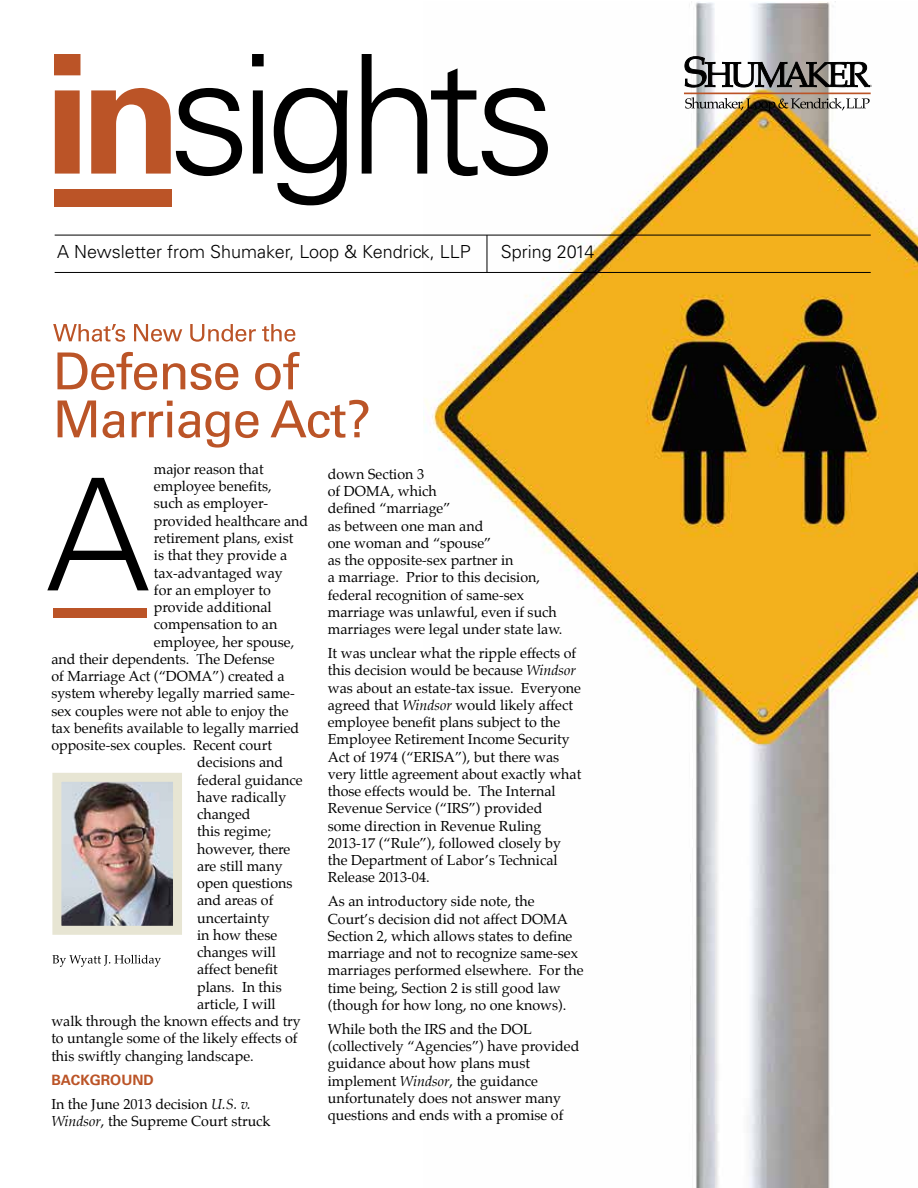
<style>
.page{position:relative;width:918px;height:1188px;background:#fff}
.page>*{position:absolute;margin:0;border:0;box-sizing:border-box;transform-origin:0 0}
.t1{font:300 155.85px "Univers";color:#000}
.t2{font:300 18px "Univers";color:#000}
.t3{font:14.25px/17.2px "Palatino";color:#000}
.t4{font:700 14.25px "Univers";color:#bb5427}
.t5{font:3px "Palatino";color:#000}
.s1{font-style:italic}
</style>
<div class="page">
<img style="left:423px;top:1px;width:495px;height:1187px">
<hr style="left:55px;top:235px;width:816px;height:1px;background:#000">
<svg style="left:685px;top:56px;width:185px;height:32px"></svg>
<hr style="left:684px;top:93px;width:187px;height:1px;background:#bb5427">
<img style="left:685px;top:97px;width:185px;height:15px">
<hr style="left:487px;top:235px;width:1px;height:37px;background:#000">
<svg style="left:54px;top:54px;width:26px;height:120px;background:#c56f49"></svg>
<svg style="left:91px;top:88px;width:151px;height:88px"></svg>
<svg style="left:252px;top:54px;width:12px;height:120px"></svg>
<svg style="left:274px;top:88px;width:74px;height:117px"></svg>
<div style="left:54px;top:189px;width:118px;height:18px;background:#bb5427"></div>
<svg style="left:362px;top:54px;width:186px;height:122px"></svg>
<hr style="left:55px;top:272px;width:816px;height:1px;background:#000">
<img style="left:62px;top:783px;width:110px;height:142px">
<div style="left:52px;top:773px;width:130px;height:162px;border:9px solid #e7e5d3"></div>
<div style="left:53px;top:608px;width:94px;height:10px;background:#bb5427"></div>
<svg style="left:58px;top:400px;width:310px;height:48px"></svg>
<svg style="left:57px;top:352px;width:243px;height:38px"></svg>
<svg style="left:53px;top:324px;width:243px;height:18px"></svg>
<svg style="left:52px;top:955px;width:109px;height:12px"></svg>
<p class="t2" style="left:57px;top:241px;width:415px">A Newsletter from Shumaker, Loop &amp; Kendrick, LLP</p>
<p class="t2" style="left:501px;top:241px;width:95px">Spring 2014</p>
<p class="t3" style="left:154px;top:462px;width:111px">major reason that</p>
<p class="t3" style="left:154px;top:479px;width:119px">employee benefits,</p>
<p class="t3" style="left:154px;top:496px;width:116px">such as employer-</p>
<p class="t3" style="left:154px;top:513px;width:156px">provided healthcare and</p>
<p class="t3" style="left:154px;top:531px;width:141px">retirement plans, exist</p>
<p class="t3" style="left:154px;top:548px;width:135px">is that they provide a</p>
<p class="t3" style="left:154px;top:565px;width:130px">tax-advantaged way</p>
<p class="t3" style="left:154px;top:582px;width:118px">for an employer to</p>
<p class="t3" style="left:154px;top:600px;width:119px">provide additional</p>
<p class="t3" style="left:154px;top:617px;width:125px">compensation to an</p>
<p class="t3" style="left:154px;top:634px;width:142px">employee, her spouse,</p>
<p class="t3" style="left:51px;top:652px;width:225px">and their dependents. The Defense</p>
<p class="t3" style="left:51px;top:669px;width:235px">of Marriage Act (“DOMA”) created a</p>
<p class="t3" style="left:51px;top:686px;width:245px">system whereby legally married same-</p>
<p class="t3" style="left:51px;top:703px;width:239px">sex couples were not able to enjoy the</p>
<p class="t3" style="left:51px;top:721px;width:249px">tax benefits available to legally married</p>
<p class="t3" style="left:51px;top:738px;width:222px">opposite-sex couples. Recent court</p>
<p class="t3" style="left:197px;top:755px;width:87px">decisions and</p>
<p class="t3" style="left:197px;top:772px;width:107px">federal guidance</p>
<p class="t3" style="left:197px;top:790px;width:91px">have radically</p>
<p class="t3" style="left:197px;top:807px;width:55px">changed</p>
<p class="t3" style="left:197px;top:824px;width:75px">this regime;</p>
<p class="t3" style="left:197px;top:841px;width:95px">however, there</p>
<p class="t3" style="left:197px;top:859px;width:87px">are still many</p>
<p class="t3" style="left:197px;top:876px;width:97px">open questions</p>
<p class="t3" style="left:197px;top:893px;width:78px">and areas of</p>
<p class="t3" style="left:197px;top:910px;width:74px">uncertainty</p>
<p class="t3" style="left:197px;top:928px;width:82px">in how these</p>
<p class="t3" style="left:197px;top:945px;width:80px">changes will</p>
<p class="t3" style="left:197px;top:962px;width:82px">affect benefit</p>
<p class="t3" style="left:197px;top:979px;width:86px">plans. In this</p>
<p class="t3" style="left:197px;top:997px;width:80px">article, I will</p>
<p class="t3" style="left:51px;top:1014px;width:251px">walk through the known effects and try</p>
<p class="t3" style="left:51px;top:1031px;width:248px">to untangle some of the likely effects of</p>
<p class="t3" style="left:51px;top:1048px;width:204px">this swiftly changing landscape.</p>
<p class="t4" style="left:51px;top:1071px;width:104px">BACKGROUND</p>
<p class="t3" style="left:51px;top:1096px;width:221px">In the June 2013 decision <span class="s1">U.S. v.<br>Windsor</span>, the Supreme Court struck</p>
<h1 class="t1" style="left:46px;top:441px;width:105px">A</h1>
<p class="t3" style="left:328px;top:466px;width:236px">down Section 3<br>of DOMA, which<br>defined “marriage”<br>as between one man and<br>one woman and “spouse”<br>as the opposite-sex partner in<br>a marriage. Prior to this decision, federal recognition of same-sex marriage was unlawful, even if such marriages were legal under state law.</p>
<p class="t3" style="left:328px;top:646px;width:255px">It was unclear what the ripple effects of this decision would be because <span class="s1">Windsor </span>was about an estate-tax issue. Everyone agreed that <span class="s1">Windsor</span> would likely affect employee benefit plans subject to the Employee Retirement Income Security Act of 1974 (“ERISA”), but there was very little agreement about exactly what those effects would be. The Internal Revenue Service (“IRS”) provided<br>some direction in Revenue Ruling 2013-17 (“Rule”), followed closely by the Department of Labor’s Technical Release 2013-04.</p>
<p class="t3" style="left:328px;top:894px;width:257px">As an introductory side note, the Court’s decision did not affect DOMA Section 2, which allows states to define marriage and not to recognize same-sex marriages performed elsewhere. For the time being, Section 2 is still good law (though for how long, no one knows).</p>
<p class="t3" style="left:328px;top:1022px;width:253px">While both the IRS and the DOL (collectively “Agencies”) have provided guidance about how plans must implement <span class="s1">Windsor</span>, the guidance unfortunately does not answer many questions and ends with a promise of</p>
<p class="t5" style="left:870px;top:84px;width:4px">®</p>
</div>
